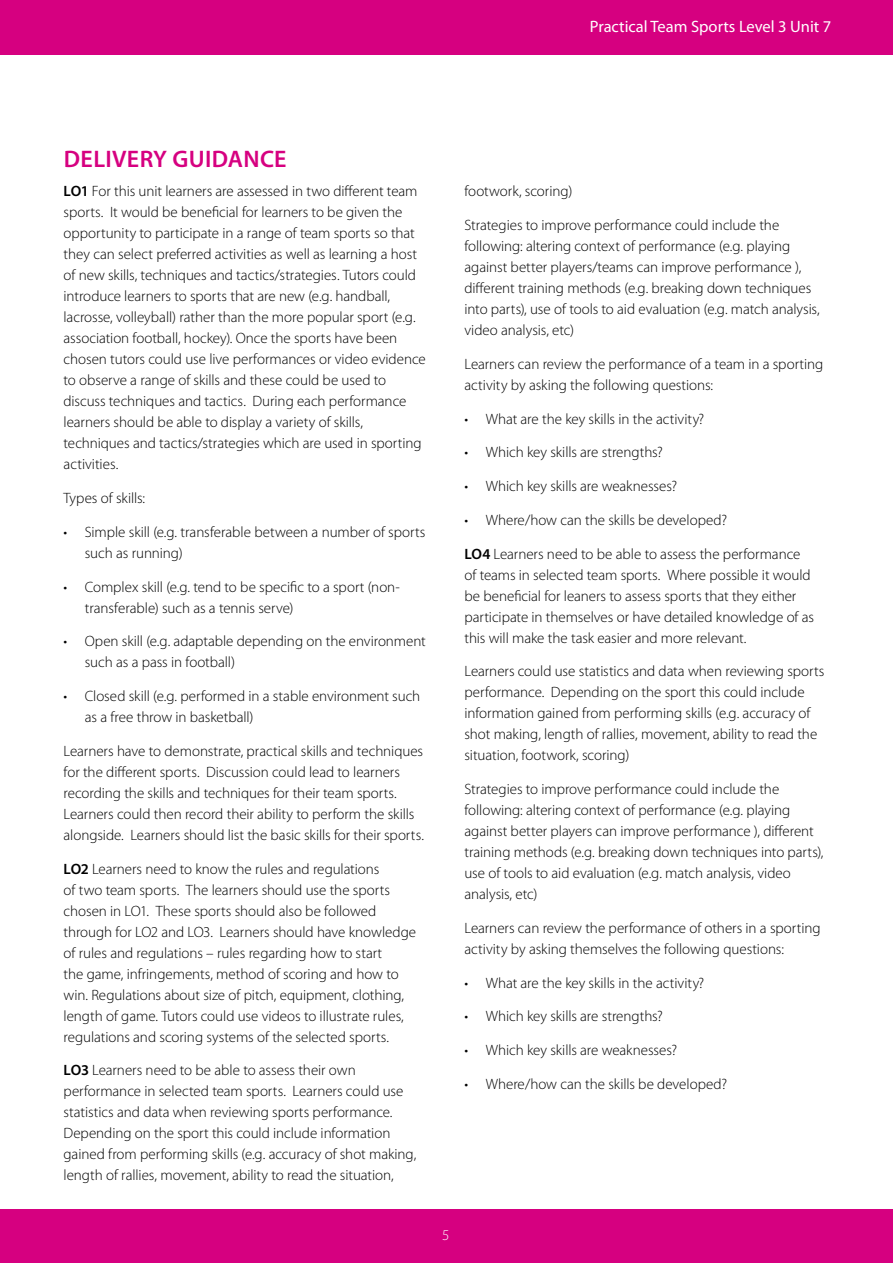
<style>
.page{position:relative;width:893px;height:1263px;background:#fff}
.page>*{position:absolute;margin:0;border:0;box-sizing:border-box;transform-origin:0 0}
.t1{font:600 24px "Myriad Pro";letter-spacing:.015em;color:#d60080}
.t2{font:16.5px "Myriad Pro";color:#fff}
.t3{font:300 15px/21px "Myriad Pro";letter-spacing:-.005em;color:#000}
.t4{font:300 15px "Myriad Pro";color:#fff}
.s1{font-weight:600}
</style>
<div class="page">
<div style="left:0;top:1209px;width:893px;height:54px;background:#d60080"></div>
<div style="left:0;top:0;width:893px;height:54px;background:#d60080"></div>
<p class="t2" style="left:590px;top:17px;width:243px">Practical Team Sports Level 3 Unit 7</p>
<h1 class="t1" style="left:64px;top:143px;width:224px">DELIVERY GU IDANCE</h1>
<p class="t3" style="left:64px;top:181px;width:364px"><span class="s1">LO1</span> For this unit learners are assessed in two different team sports. It would be beneficial for learners to be given the opportunity to participate in a range of team sports so that they can select preferred activities as well as learning a host of new skills, techniques and tactics/strategies. Tutors could introduce learners to sports that are new (e.g. handball, lacrosse, volleyball) rather than the more popular sport (e.g. association football, hockey). Once the sports have been chosen tutors could use live performances or video evidence to observe a range of skills and these could be used to discuss techniques and tactics. During each performance learners should be able to display a variety of skills, techniques and tactics/strategies which are used in sporting activities.</p>
<p class="t3" style="left:64px;top:488px;width:83px">Types of skills:</p>
<p class="t3" style="left:85px;top:522px;width:342px;text-indent:-21px">-• Simple skill (e.g. transferable between a number of sports such as running)</p>
<p class="t3" style="left:85px;top:576px;width:317px;text-indent:-21px">-• Complex skill (e.g. tend to be specific to a sport (non&shy;transferable) such as a tennis serve)</p>
<p class="t3" style="left:85px;top:631px;width:343px;text-indent:-21px">-• Open skill (e.g. adaptable depending on the environment such as a pass in football)</p>
<p class="t3" style="left:85px;top:686px;width:337px;text-indent:-21px">-• Closed skill (e.g. performed in a stable environment such as a free throw in basketball)</p>
<p class="t3" style="left:64px;top:741px;width:362px">Learners have to demonstrate, practical skills and techniques for the different sports. Discussion could lead to learners recording the skills and techniques for their team sports.<br>Learners could then record their ability to perform the skills alongside. Learners should list the basic skills for their sports.</p>
<p class="t3" style="left:64px;top:858px;width:354px"><span class="s1">LO2</span> Learners need to know the rules and regulations<br>of two team sports. The learners should use the sports chosen in LO1. These sports should also be followed through for LO2 and LO3. Learners should have knowledge of rules and regulations – rules regarding how to start<br>the game, infringements, method of scoring and how to win. Regulations about size of pitch, equipment, clothing, length of game. Tutors could use videos to illustrate rules, regulations and scoring systems of the selected sports.</p>
<p class="t3" style="left:64px;top:1060px;width:354px"><span class="s1">LO3</span> Learners need to be able to assess their own performance in selected team sports. Learners could use statistics and data when reviewing sports performance.<br>Depending on the sport this could include information gained from performing skills (e.g. accuracy of shot making, length of rallies, movement, ability to read the situation,</p>
<p class="t3" style="left:464px;top:181px;width:109px">footwork, scoring)</p>
<p class="t3" style="left:464px;top:215px;width:357px">Strategies to improve performance could include the following: altering context of performance (e.g. playing against better players/teams can improve performance ), different training methods (e.g. breaking down techniques into parts), use of tools to aid evaluation (e.g. match analysis, video analysis, etc)</p>
<p class="t3" style="left:464px;top:354px;width:360px">Learners can review the performance of a team in a sporting activity by asking the following questions:</p>
<p class="t3" style="left:464px;top:408px;width:241px">-• What are the key skills in the activity?</p>
<p class="t3" style="left:464px;top:442px;width:200px">-• Which key skills are strengths?</p>
<p class="t3" style="left:464px;top:476px;width:214px">-• Which key skills are weaknesses?</p>
<p class="t3" style="left:464px;top:510px;width:264px">-• Where/how can the skills be developed?</p>
<p class="t3" style="left:464px;top:543px;width:351px"><span class="s1">LO4</span> Learners need to be able to assess the performance of teams in selected team sports. Where possible it would be beneficial for leaners to assess sports that they either participate in themselves or have detailed knowledge of as this will make the task easier and more relevant.</p>
<p class="t3" style="left:464px;top:661px;width:362px">Learners could use statistics and data when reviewing sports performance. Depending on the sport this could include information gained from performing skills (e.g. accuracy of shot making, length of rallies, movement, ability to read the situation, footwork, scoring)</p>
<p class="t3" style="left:464px;top:779px;width:361px">Strategies to improve performance could include the following: altering context of performance (e.g. playing against better players can improve performance ), different training methods (e.g. breaking down techniques into parts), use of tools to aid evaluation (e.g. match analysis, video analysis, etc)</p>
<p class="t3" style="left:464px;top:918px;width:358px">Learners can review the performance of others in a sporting activity by asking themselves the following questions:</p>
<p class="t3" style="left:464px;top:972px;width:241px">-• What are the key skills in the activity?</p>
<p class="t3" style="left:464px;top:1006px;width:200px">-• Which key skills are strengths?</p>
<p class="t3" style="left:464px;top:1040px;width:214px">-• Which key skills are weaknesses?</p>
<p class="t3" style="left:464px;top:1074px;width:264px">• Where/how can the skills be developed?</p>
<p class="t4" style="left:442px;top:1226px;width:9px">5</p>
</div>
